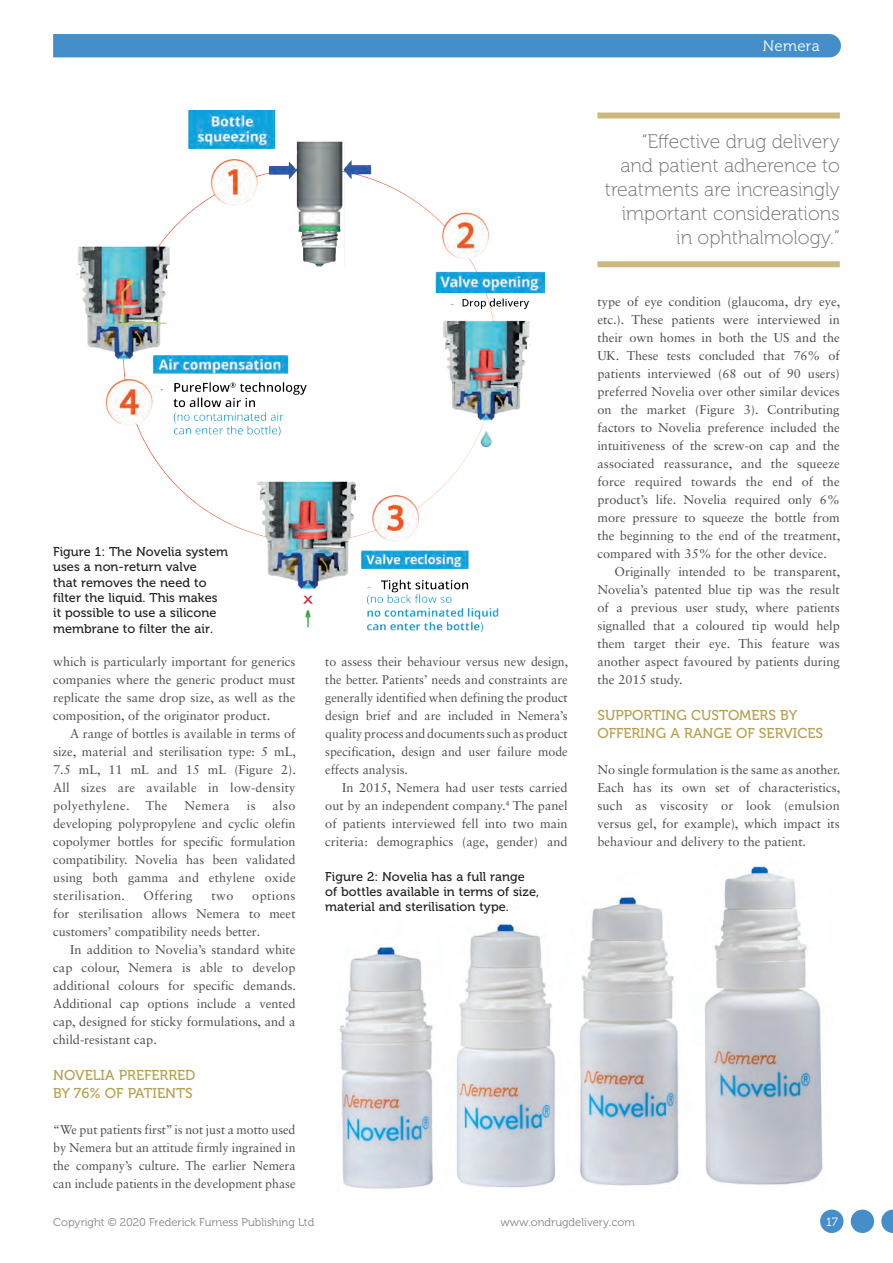
<style>
.page{position:relative;width:893px;height:1263px;background:#fff}
.page>*{position:absolute;margin:0;border:0;box-sizing:border-box;transform-origin:0 0}
.MF_pullquote{font:19.5px/24px "Museo 100";color:#6c6d70;text-align:right}
.t1{font:15px "Museo 300";letter-spacing:.025em;color:#fff}
.MF_Xhead{font:14.25px/18px "Museo 500";color:#b6a04f}
.MF_body{font:12.75px/18px "Sabon LT Std";color:#4b4c4d;text-align:justify}
.MF_body_no_indent{font:12.75px/18px "Sabon LT Std";color:#4b4c4d;text-align:justify}
.MF_Captions{font:12.75px/15.3px "Museo 500";letter-spacing:.005em;color:#231f20}
.MF_body-2{font:12.75px "Sabon LT Std";letter-spacing:.03em;color:#4b4c4d}
.t2{font:12px "Museo 300";color:#fff}
.t3{font:11.25px "Museo 300";color:#808285}
</style>
<div class="page">
<div style="left:53px;top:34px;width:788px;height:23px;background:#448fc9"></div>
<div style="left:597px;top:112px;width:243px;height:6px;background:#cab87e"></div>
<div style="left:597px;top:261px;width:243px;height:6px;background:#cab87e"></div>
<img style="left:76px;top:111px;width:469px;height:521px">
<img style="left:339px;top:866px;width:484px;height:323px">
<svg style="left:881px;top:1209px;width:12px;height:24px"></svg>
<div style="left:851px;top:1209px;width:23px;height:24px;background:#448fc9;border-radius:50%"></div>
<div style="left:820px;top:1209px;width:23px;height:24px;background:#448fc9;border-radius:50%"></div>
<p class="t1" style="left:763px;top:37px;width:59px">Nemera</p>
<p class="MF_Captions" style="left:53px;top:544px;width:176px">Figure 1: The Novelia system uses a non-return valve<br>that removes the need to filter the liquid. This makes it possible to use a silicone membrane to filter the air.</p>
<p class="MF_body" style="left:53px;top:652px;width:244px">which is particularly important for generics companies where the generic product must replicate the same drop size, as well as the composition, of the originator product.</p>
<p class="MF_body" style="left:53px;top:724px;width:244px;text-indent:17px">A range of bottles is available in terms of size, material and sterilisation type: 5 mL, 7.5 mL, 11 mL and 15 mL (Figure 2).<br>All sizes are available in low-density polyethylene.</p>
<p class="MF_body" style="left:53px;top:796px;width:244px;text-indent:219px">also developing polypropylene and cyclic olefin copolymer bottles for specific formulation compatibility. Novelia has been validated using both gamma and ethylene oxide sterilisation.</p>
<p class="MF_body" style="left:146px;top:796px;width:23px">The</p>
<p class="MF_body" style="left:185px;top:796px;width:47px">Nemera</p>
<p class="MF_body" style="left:247px;top:796px;width:10px">is</p>
<p class="MF_body-2" style="left:143px;top:888px;width:51px">Offering</p>
<p class="MF_body" style="left:212px;top:886px;width:23px">two</p>
<p class="MF_body" style="left:53px;top:886px;width:244px;text-indent:199px">options for sterilisation allows Nemera to meet customers’ compatibility needs better.</p>
<p class="MF_body" style="left:53px;top:940px;width:244px;text-indent:17px">In addition to Novelia’s standard white cap colour, Nemera is able to develop additional colours for specific demands.<br>Additional cap options include a vented cap, designed for sticky formulations, and a child-resistant cap.</p>
<p class="MF_Xhead" style="left:53px;top:1066px;width:144px">NOVELIA PREFERRED<br>BY 76% OF PATIENTS</p>
<p class="MF_body_no_indent" style="left:53px;top:1120px;width:244px">“We put patients first” is not just a motto used by Nemera but an attitude firmly ingrained in the company’s culture. The earlier Nemera can include patients in the development phase</p>
<p class="MF_body_no_indent" style="left:325px;top:652px;width:244px">to assess their behaviour versus new design, the better. Patients’ needs and constraints are generally identified when defining the product design brief and are included in Nemera’s quality process and documents such as product specification, design and user failure mode effects analysis.</p>
<p class="MF_body" style="left:325px;top:778px;width:244px;text-indent:17px">In 2015, Nemera had user tests carried out by an independent company.<sup>4</sup> The panel of patients interviewed fell into two main criteria: demographics (age, gender) and</p>
<p class="MF_Captions" style="left:325px;top:869px;width:215px">Figure 2: Novelia has a full range of bottles available in terms of size, material and sterilisation type.</p>
<p class="MF_pullquote" style="left:605px;top:130px;width:236px">“Effective drug delivery and patient adherence to treatments are increasingly important considerations in ophthalmology.”</p>
<p class="MF_body" style="left:597px;top:292px;width:244px">type of eye condition (glaucoma, dry eye, etc.). These patients were interviewed in their own homes in both the US and the UK. These tests concluded that 76% of patients interviewed (68 out of 90 users) preferred Novelia over other similar devices on the market (Figure 3). Contributing factors to Novelia preference included the intuitiveness of the screw-on cap and the associated reassurance, and the squeeze force required towards the end of the product’s life. Novelia required only 6% more pressure to squeeze the bottle from the beginning to the end of the treatment, compared with 35% for the other device.</p>
<p class="MF_body" style="left:597px;top:562px;width:244px;text-indent:17px">Originally intended to be transparent, Novelia’s patented blue tip was the result of a previous user study, where patients signalled that a coloured tip would help them target their eye. This feature was another aspect favoured by patients during the 2015 study.</p>
<p class="MF_Xhead" style="left:597px;top:706px;width:227px">SUPPORTING CUSTOMERS BY<br>OFFERING A RANGE OF SERVICES</p>
<p class="MF_body_no_indent" style="left:597px;top:760px;width:244px">No single formulation is the same as another.<br>Each has its own set of characteristics, such as viscosity or look (emulsion versus gel, for example), which impact its behaviour and delivery to the patient.</p>
<p class="t3" style="left:53px;top:1216px;width:263px">Copyright © 2020 Frederick Furness Publishing Ltd</p>
<p class="t3" style="left:500px;top:1216px;width:136px">www.ondrugdelivery.com</p>
<p class="t2" style="left:826px;top:1215px;width:13px">17</p>
</div>
